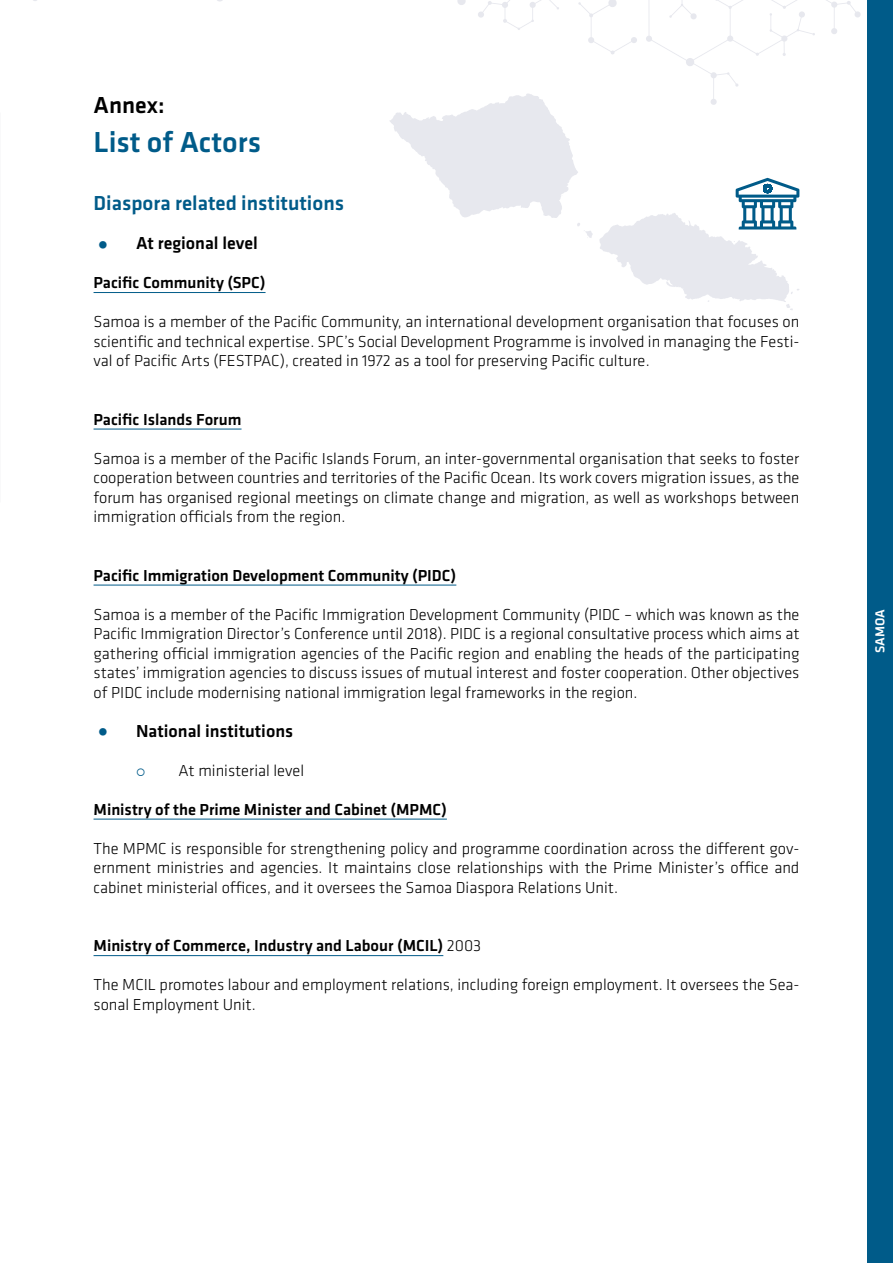
<style>
.page{position:relative;width:893px;height:1263px;background:#fff}
.page>*{position:absolute;margin:0;border:0;box-sizing:border-box;transform-origin:0 0}
.t1{font:500 30px "Klavika";color:#005b89}
.t2{font:500 24px "Klavika";color:#000}
.t3{font:500 21px "Klavika";color:#005b89}
.t4{font:500 18px "Klavika";color:#000}
.t5{font:300 16.5px/19.5px "Klavika";color:#000;text-align:justify}
.t6{font:500 16.5px "Klavika";color:#000}
.t7{font:500 13.5px "Klavika";color:#fff}
.s1{color:#005b89}
.s2{font-weight:300}
</style>
<div class="page">
<div style="left:867px;top:0;width:26px;height:1263px;background:#005b89"></div>
<svg style="left:578px;top:0;width:59px;height:55px"></svg>
<svg style="left:457px;top:0;width:102px;height:30px"></svg>
<svg style="left:646px;top:0;width:215px;height:94px"></svg>
<hr style="left:94px;top:292px;width:172px;height:1px;background:#005b89">
<hr style="left:94px;top:429px;width:148px;height:1px;background:#005b89">
<hr style="left:94px;top:585px;width:362px;height:1px;background:#005b89">
<hr style="left:94px;top:819px;width:353px;height:1px;background:#005b89">
<hr style="left:94px;top:955px;width:349px;height:1px;background:#005b89">
<svg style="left:390px;top:94px;width:409px;height:216px"></svg>
<svg style="left:736px;top:178px;width:63px;height:52px"></svg>
<h2 class="t2" style="left:94px;top:88px;width:73px">Annex:</h2>
<h1 class="t1" style="left:94px;top:121px;width:169px">List of Actors</h1>
<p class="t3" style="left:94px;top:189px;width:252px">Diaspora related institutions</p>
<p class="t4" style="left:94px;top:231px;width:166px"><span class="s1">•</span> At regional level</p>
<p class="t6" style="left:94px;top:271px;width:173px">Pacific Community (SPC)</p>
<p class="t5" style="left:94px;top:312px;width:707px">Samoa is a member of the Pacific Community, an international development organisation that focuses on scientific and technical expertise. SPC’s Social Development Programme is involved in managing the Festi&shy;val of Pacific Arts (FESTPAC), created in 1972 as a tool for preserving Pacific culture.</p>
<p class="t6" style="left:94px;top:408px;width:149px">Pacific Islands Forum</p>
<p class="t5" style="left:94px;top:448px;width:707px">Samoa is a member of the Pacific Islands Forum, an inter-governmental organisation that seeks to foster cooperation between countries and territories of the Pacific Ocean. Its work covers migration issues, as the forum has organised regional meetings on climate change and migration, as well as workshops between immigration officials from the region.</p>
<p class="t6" style="left:94px;top:564px;width:364px">Pacific Immigration Development Community (PIDC)</p>
<p class="t5" style="left:94px;top:604px;width:707px">Samoa is a member of the Pacific Immigration Development Community (PIDC – which was known as the Pacific Immigration Director’s Conference until 2018). PIDC is a regional consultative process which aims at gathering official immigration agencies of the Pacific region and enabling the heads of the participating states’ immigration agencies to discuss issues of mutual interest and foster cooperation. Other objectives of PIDC include modernising national immigration legal frameworks in the region.</p>
<p class="t4" style="left:94px;top:718px;width:201px"><span class="s1">•</span> National institutions</p>
<p class="t5" style="left:179px;top:760px;width:127px">At ministerial level</p>
<p class="t6" style="left:94px;top:798px;width:355px">Ministry of the Prime Minister and Cabinet (MPMC)</p>
<p class="t5" style="left:94px;top:838px;width:707px">The MPMC is responsible for strengthening policy and programme coordination across the different gov&shy;ernment ministries and agencies. It maintains close relationships with the Prime Minister’s office and cabinet ministerial offices, and it oversees the Samoa Diaspora Relations Unit.</p>
<p class="t6" style="left:94px;top:934px;width:389px">Ministry of Commerce, Industry and Labour (MCIL) <span class="s2">2003</span></p>
<p class="t5" style="left:94px;top:975px;width:707px">The MCIL promotes labour and employment relations, including foreign employment. It oversees the Sea&shy;sonal Employment Unit.</p>
<p class="t7" style="left:871px;top:653px;width:45px;rotate:-90deg">SAMOA</p>
</div>
